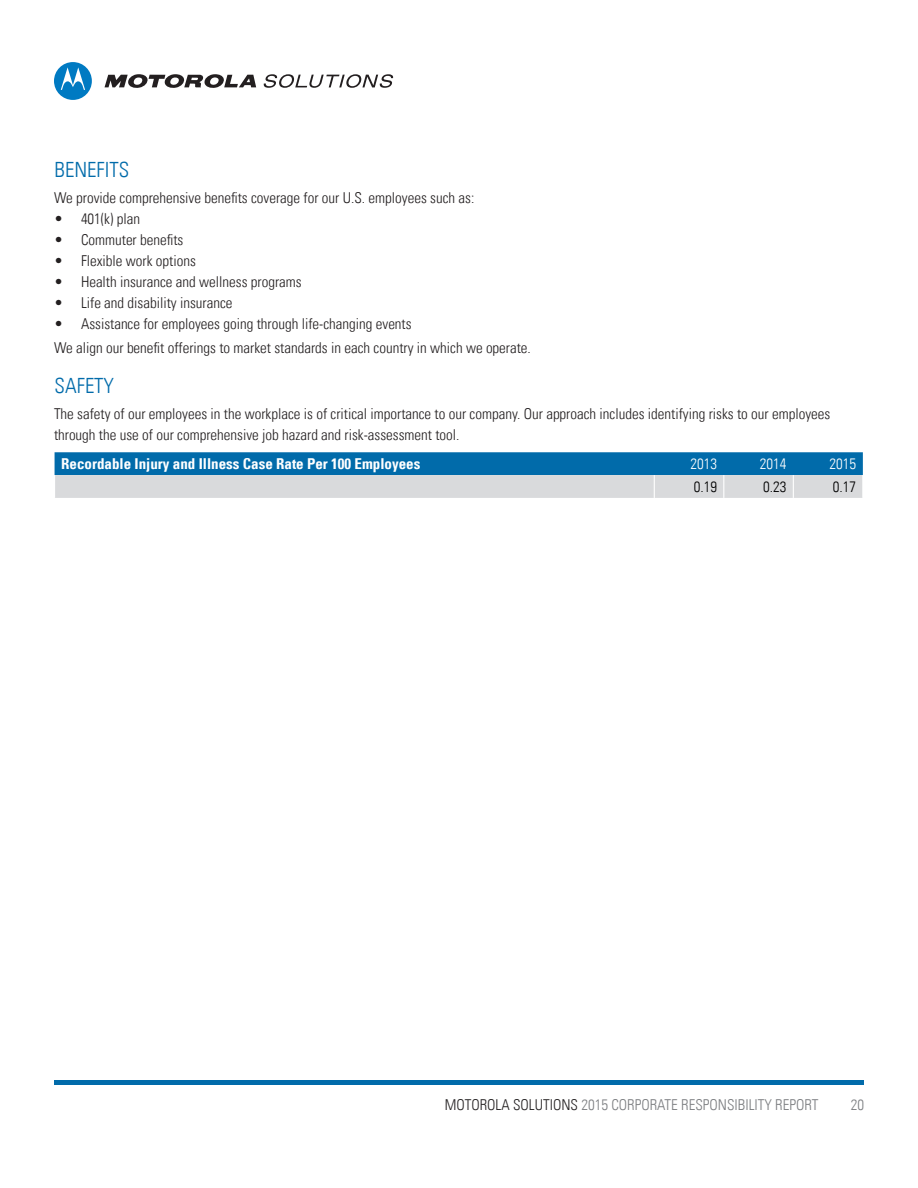
<style>
.page{position:relative;width:918px;height:1188px;background:#fff}
.page>*{position:absolute;margin:0;border:0;box-sizing:border-box;transform-origin:0 0}
.t1{font:300 condensed 21px "Univers LT";color:#016baa}
.t2{font:300 condensed 15px/21px "Univers LT";color:#231f20}
.t3{font:300 condensed 15px "Univers LT";color:#7c7e81}
.t4{font:700 condensed 15px "Univers LT";color:#fff}
.t5{font:300 condensed 15px "Univers LT";color:#fff}
.t6{font:300 condensed 15px "Univers LT";color:#000}
.s1{color:#262324}
</style>
<div class="page">
<hr style="left:54px;top:1080px;width:810px;height:4px;background:#016baa">
<svg style="left:105px;top:74px;width:151px;height:14px"></svg>
<svg style="left:54px;top:62px;width:38px;height:38px"></svg>
<svg style="left:264px;top:74px;width:129px;height:14px"></svg>
<svg style="left:54px;top:452px;width:809px;height:46px;background:#6ea3c3"></svg>
<p class="t1" style="left:55px;top:157px;width:76px">BENEFITS</p>
<p class="t2" style="left:54px;top:187px;width:422px">We provide comprehensive benefits coverage for our U.S. employees such as:</p>
<p class="t2" style="left:54px;top:208px;width:88px">• 401(k) plan</p>
<p class="t2" style="left:54px;top:229px;width:131px">• Commuter benefits</p>
<p class="t2" style="left:54px;top:250px;width:143px">• Flexible work options</p>
<p class="t2" style="left:54px;top:271px;width:249px">• Health insurance and wellness programs</p>
<p class="t2" style="left:54px;top:292px;width:180px">• Life and disability insurance</p>
<p class="t2" style="left:54px;top:313px;width:359px">• Assistance for employees going through life-changing events</p>
<p class="t2" style="left:54px;top:337px;width:478px">We align our benefit offerings to market standards in each country in which we operate.</p>
<p class="t1" style="left:55px;top:373px;width:61px">SAFETY</p>
<p class="t2" style="left:54px;top:403px;width:778px">The safety of our employees in the workplace is of critical importance to our company. Our approach includes identifying risks to our employees through the use of our comprehensive job hazard and risk-assessment tool.</p>
<p class="t4" style="left:61px;top:455px;width:361px">Recordable Injury and Illness Case Rate Per 100 Employees</p>
<p class="t5" style="left:690px;top:455px;width:28px">2013</p>
<p class="t5" style="left:760px;top:455px;width:28px">2014</p>
<p class="t5" style="left:829px;top:455px;width:28px">2015</p>
<p class="t6" style="left:694px;top:478px;width:25px">0.19</p>
<p class="t6" style="left:763px;top:478px;width:25px">0.23</p>
<p class="t6" style="left:833px;top:478px;width:25px">0.17</p>
<p class="t3" style="left:445px;top:1096px;width:375px"><span class="s1">MOTOROLA SOLUTIONS</span> 2015 CORPORATE RESPONSIBILITY REPORT</p>
<p class="t3" style="left:851px;top:1096px;width:15px">20</p>
</div>
